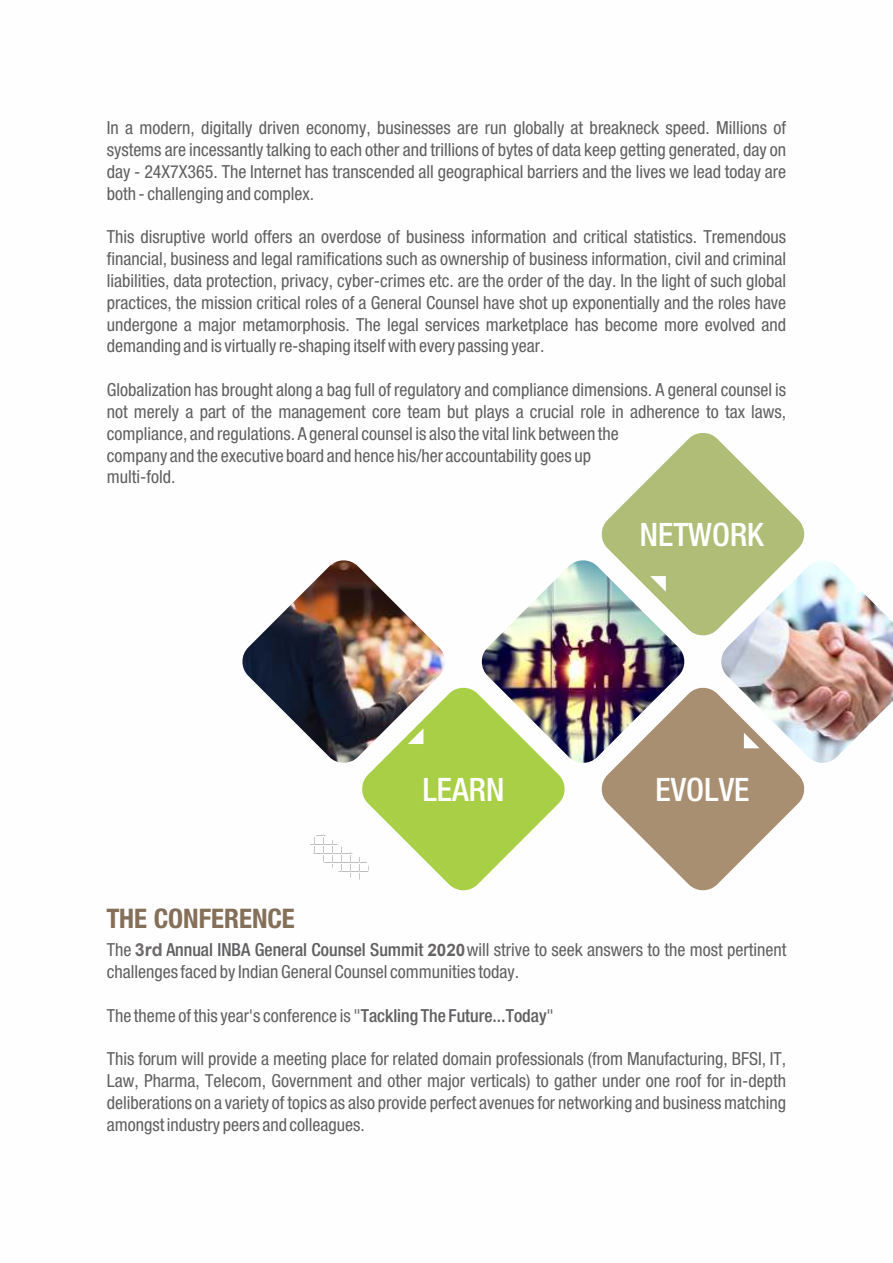
<style>
.page{position:relative;width:893px;height:1263px;background:#fff}
.page>*{position:absolute;margin:0;border:0;box-sizing:border-box;transform-origin:0 0}
.t1{font:32.25px "Heavenetica Cond 6 Med SH";color:#fefefe}
.t2{font:27px "Heavenetica Cond 7 Bold SH";color:#847059}
.t3{font:18px/21.8px "Heavenetica Cond 5 SH";color:#606062;text-align:justify}
.t4{font:700 17.85px "Arial";color:#6d6a6a}
.t5{font:700 17.1px "Arial";color:#666464}
.s1{font-family:"Heavenetica Cond 6 Med SH"}
</style>
<div class="page">
<svg style="left:362px;top:687px;width:203px;height:204px;fill:#a8cf45"></svg>
<svg style="left:601px;top:433px;width:204px;height:203px;fill:#afbd77"></svg>
<img style="left:242px;top:560px;width:217px;height:216px">
<img style="left:468px;top:547px;width:230px;height:229px">
<svg style="left:408px;top:728px;width:15px;height:16px"></svg>
<svg style="left:588px;top:674px;width:217px;height:217px;fill:#a98f71"></svg>
<img style="left:707px;top:547px;width:186px;height:229px">
<svg style="left:650px;top:576px;width:16px;height:16px"></svg>
<svg style="left:310px;top:823px;width:78px;height:68px"></svg>
<p class="t3" style="left:107px;top:116px;width:681px">In a modern, digitally driven economy, businesses are run globally at breakneck speed. Millions of systems are incessantly talking to each other and trillions of bytes of data keep getting generated, day on day - 24X7X365. The Internet has transcended all geographical barriers and the lives we lead today are both - challenging and complex.</p>
<p class="t3" style="left:107px;top:225px;width:681px">This disruptive world offers an overdose of business information and critical statistics. Tremendous financial, business and legal ramifications such as ownership of business information, civil and criminal liabilities, data protection, privacy, cyber-crimes etc. are the order of the day. In the light of such global practices, the mission critical roles of a General Counsel have shot up exponentially and the roles have undergone a major metamorphosis. The legal services marketplace has become more evolved and demanding and is virtually re-shaping itself with every passing year.</p>
<p class="t3" style="left:107px;top:378px;width:681px;text-align:left">Globalization has brought along a bag full of regulatory and compliance dimensions. A general counsel is not merely a part of the management core team but plays a crucial role in adherence to tax laws, compliance, and regulations. A general counsel is also the vital link between the<br>company and the executive board and hence his/her accountability goes up<br>multi-fold.</p>
<h1 class="t1" style="left:640px;top:513px;width:126px">NETWORK</h1>
<h1 class="t1" style="left:422px;top:768px;width:83px">LEARN</h1>
<h1 class="t1" style="left:655px;top:768px;width:95px">EVOLVE</h1>
<h2 class="t2" style="left:107px;top:900px;width:190px">THE CONFERENCE</h2>
<p class="t4" style="left:135px;top:940px;width:29px">3rd</p>
<p class="t5" style="left:427px;top:940px;width:40px">2020</p>
<p class="t3" style="left:107px;top:938px;width:681px">The <span class="s1">2n Annual INBA General Counsel Summit 2019</span> will strive to seek answers to the most pertinent challenges faced by Indian General Counsel communities today.</p>
<p class="t3" style="left:107px;top:1003px;width:449px">The theme of this year's conference is "<span class="s1">Tackling The Future...Today</span>"</p>
<p class="t3" style="left:107px;top:1047px;width:681px">This forum will provide a meeting place for related domain professionals (from Manufacturing, BFSI, IT, Law, Pharma, Telecom, Government and other major verticals) to gather under one roof for in-depth deliberations on a variety of topics as also provide perfect avenues for networking and business matching amongst industry peers and colleagues.</p>
</div>
